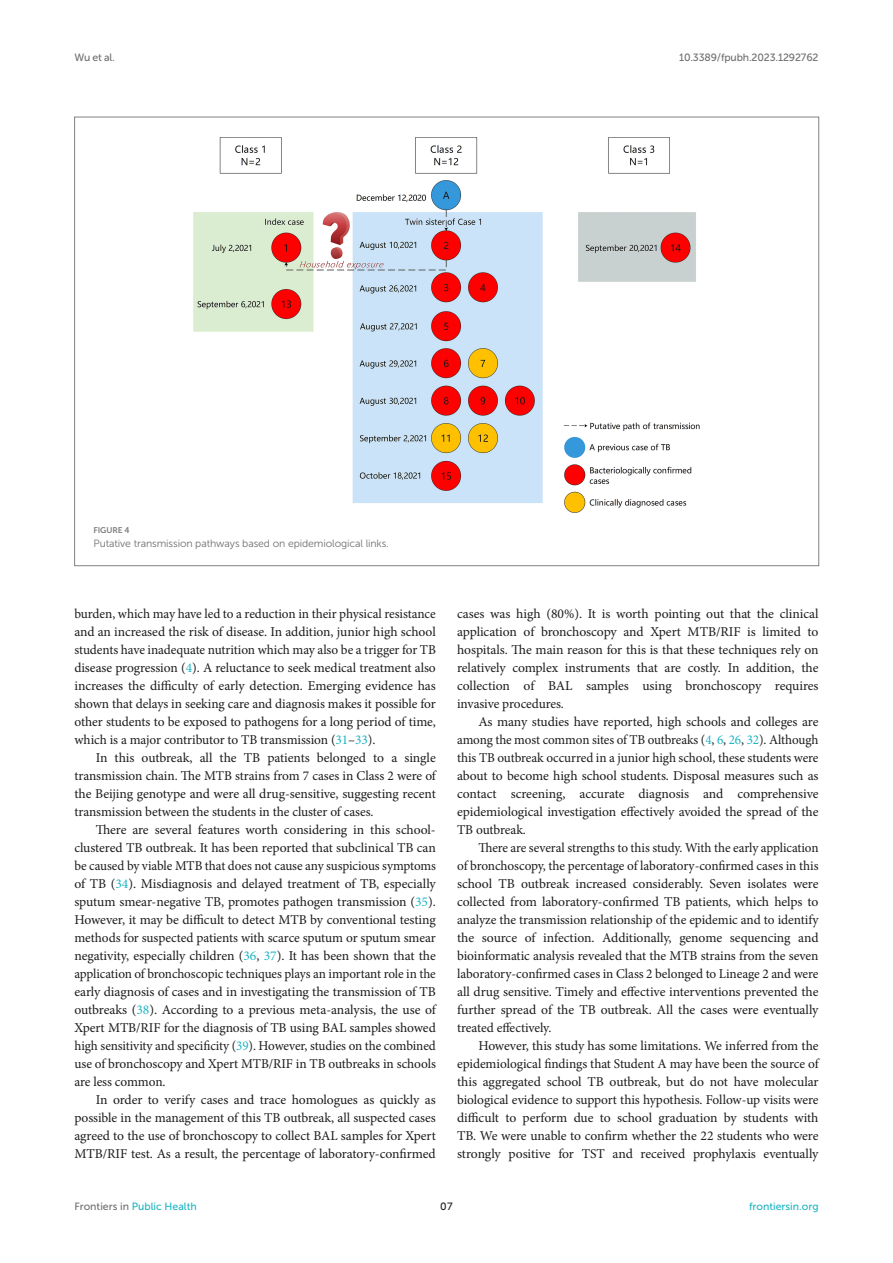
<style>
.page{position:relative;width:893px;height:1263px;background:#fff}
.page>*{position:absolute;margin:0;border:0;box-sizing:border-box;transform-origin:0 0}
.TEXT{font:13.5px/18px "Minion Pro";letter-spacing:-.005em;color:#1b1c1b;text-align:justify}
.FIG_LEG{font:10.5px "Museo Sans 300";letter-spacing:-.01em;color:#706f70}
.t1{font:10.5px "Museo Sans 500";color:#1db5c3}
.t2{font:10.5px "Museo Sans 500";letter-spacing:-.015em;color:#706f70}
.t3{font:10.5px "Museo Sans 500";color:#1b1c1b}
.FIG_HD{font:8.25px "Museo Sans 700";letter-spacing:-.01em;color:#7e7f7f}
.s1{color:#1db5c3}
.s2{color:#706f70}
</style>
<div class="page">
<img style="left:193px;top:137px;width:507px;height:376px">
<p class="t2" style="left:74px;top:51px;width:42px">Wu et al.</p>
<p class="t2" style="left:679px;top:51px;width:141px">10.3389/fpubh.2023.1292762</p>
<p class="FIG_HD" style="left:94px;top:526px;width:37px">FIGURE 4</p>
<p class="FIG_LEG" style="left:94px;top:537px;width:297px">Putative transmission pathways based on epidemiological links.</p>
<p class="TEXT" style="left:74px;top:605px;width:363px">burden, which may have led to a reduction in their physical resistance and an increased the risk of disease. In addition, junior high school students have inadequate nutrition which may also be a trigger for TB disease progression (<span class="s1">4</span>). A reluctance to seek medical treatment also increases the difficulty of early detection. Emerging evidence has shown that delays in seeking care and diagnosis makes it possible for other students to be exposed to pathogens for a long period of time, which is a major contributor to TB transmission (<span class="s1">31</span>–<span class="s1">33</span>).</p>
<p class="TEXT" style="left:74px;top:749px;width:363px;text-indent:21px">In this outbreak, all the TB patients belonged to a single transmission chain. The MTB strains from 7 cases in Class 2 were of the Beijing genotype and were all drug-sensitive, suggesting recent transmission between the students in the cluster of cases.</p>
<p class="TEXT" style="left:74px;top:821px;width:363px;text-indent:21px">There are several features worth considering in this school&shy;clustered TB outbreak. It has been reported that subclinical TB can be caused by viable MTB that does not cause any suspicious symptoms of TB (<span class="s1">34</span>). Misdiagnosis and delayed treatment of TB, especially sputum smear-negative TB, promotes pathogen transmission (<span class="s1">35</span>).<br>However, it may be difficult to detect MTB by conventional testing methods for suspected patients with scarce sputum or sputum smear negativity, especially children (<span class="s1">36</span>, <span class="s1">37</span>). It has been shown that the application of bronchoscopic techniques plays an important role in the early diagnosis of cases and in investigating the transmission of TB outbreaks (<span class="s1">38</span>). According to a previous meta-analysis, the use of Xpert MTB/RIF for the diagnosis of TB using BAL samples showed high sensitivity and specificity (<span class="s1">39</span>). However, studies on the combined use of bronchoscopy and Xpert MTB/RIF in TB outbreaks in schools are less common.</p>
<p class="TEXT" style="left:74px;top:1091px;width:363px;text-indent:21px">In order to verify cases and trace homologues as quickly as possible in the management of this TB outbreak, all suspected cases agreed to the use of bronchoscopy to collect BAL samples for Xpert MTB/RIF test. As a result, the percentage of laboratory-confirmed</p>
<p class="TEXT" style="left:457px;top:605px;width:363px">cases was high (80%). It is worth pointing out that the clinical application of bronchoscopy and Xpert MTB/RIF is limited to hospitals. The main reason for this is that these techniques rely on relatively complex instruments that are costly. In addition, the collection of BAL samples using bronchoscopy requires invasive procedures.</p>
<p class="TEXT" style="left:457px;top:713px;width:363px;text-indent:21px">As many studies have reported, high schools and colleges are among the most common sites of TB outbreaks (<span class="s1">4</span>, <span class="s1">6</span>, <span class="s1">26</span>, <span class="s1">32</span>). Although this TB outbreak occurred in a junior high school, these students were about to become high school students. Disposal measures such as contact screening, accurate diagnosis and comprehensive epidemiological investigation effectively avoided the spread of the TB outbreak.</p>
<p class="TEXT" style="left:457px;top:839px;width:363px;text-indent:21px">There are several strengths to this study. With the early application of bronchoscopy, the percentage of laboratory-confirmed cases in this school TB outbreak increased considerably. Seven isolates were collected from laboratory-confirmed TB patients, which helps to analyze the transmission relationship of the epidemic and to identify the source of infection. Additionally, genome sequencing and bioinformatic analysis revealed that the MTB strains from the seven laboratory-confirmed cases in Class 2 belonged to Lineage 2 and were all drug sensitive. Timely and effective interventions prevented the further spread of the TB outbreak. All the cases were eventually treated effectively.</p>
<p class="TEXT" style="left:457px;top:1037px;width:363px;text-indent:21px">However, this study has some limitations. We inferred from the epidemiological findings that Student A may have been the source of this aggregated school TB outbreak, but do not have molecular biological evidence to support this hypothesis. Follow-up visits were difficult to perform due to school graduation by students with TB. We were unable to confirm whether the 22 students who were strongly positive for TST and received prophylaxis eventually</p>
<p class="t1" style="left:74px;top:1200px;width:124px"><span class="s2">Frontiers in</span> Public Health</p>
<p class="t3" style="left:440px;top:1200px;width:14px">07</p>
<p class="t1" style="left:749px;top:1200px;width:71px">frontiersin.org</p>
</div>
